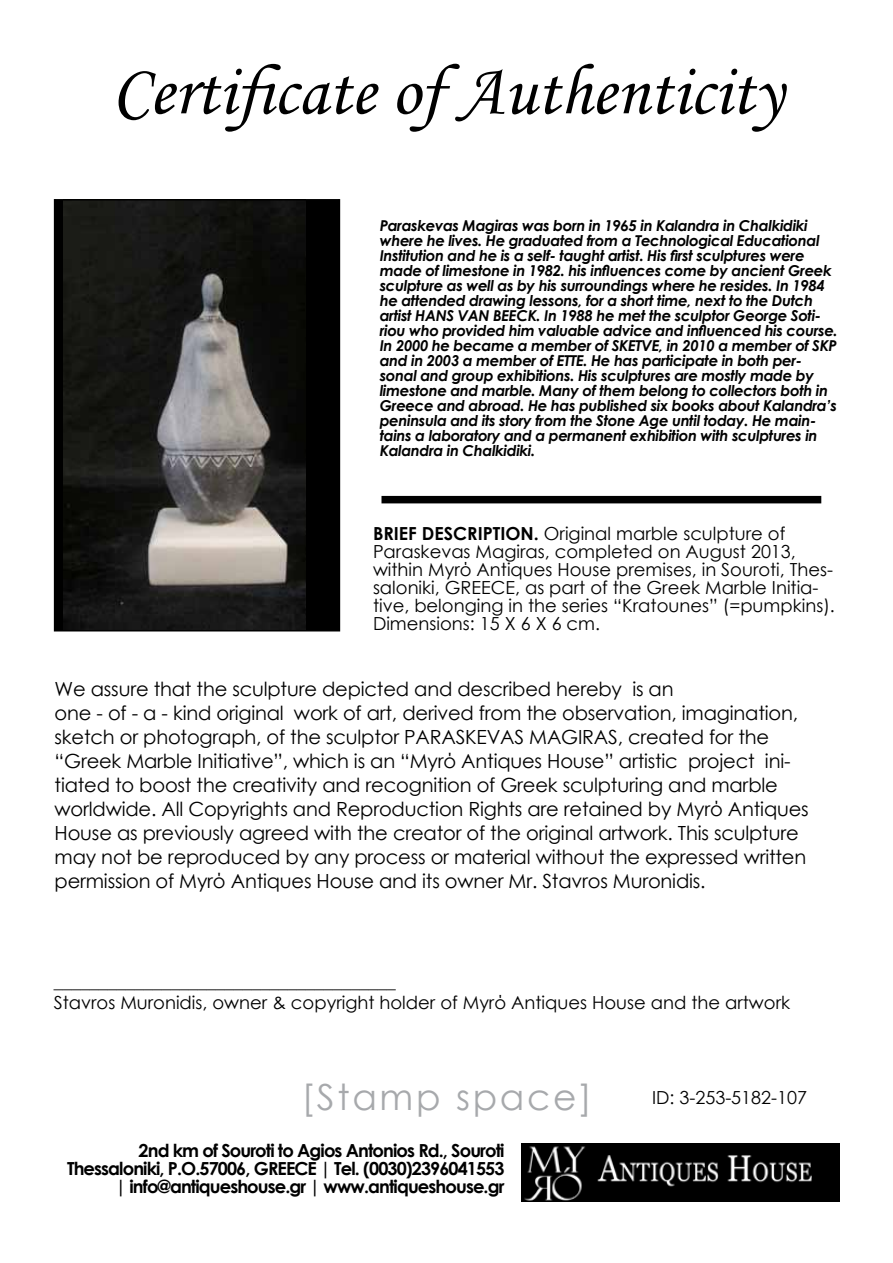
<style>
.page{position:relative;width:893px;height:1263px;background:#fff}
.page>*{position:absolute;margin:0;border:0;box-sizing:border-box;transform-origin:0 0}
.t1{font:72px "Monotype Corsiva";color:#000}
.t2{font:36px "Century Gothic";letter-spacing:.075em;color:#a7a9ac}
.t3{font:19.5px/24px "Century Gothic";letter-spacing:-.01em;color:#000}
.t4{font:18px/18px "Century Gothic";color:#000}
.t5{font:700 18px/18px "Century Gothic";letter-spacing:-.05em;color:#000;text-align:right}
.t6{font:italic 700 15px/15px "Century Gothic";letter-spacing:-.025em;color:#000}
.s1{font-weight:700}
</style>
<div class="page">
<div style="left:55px;top:200px;width:284px;height:431px;background:#000"></div>
<img style="left:64px;top:202px;width:242px;height:426px">
<div style="left:54px;top:199px;width:286px;height:432px;border:2px solid #000"></div>
<img style="left:521px;top:1144px;width:319px;height:57px">
<div style="left:381px;top:496px;width:440px;height:7px;background:#000"></div>
<h1 class="t1" style="left:112px;top:48px;width:673px">Certificate of Authenticity</h1>
<p class="t6" style="left:380px;top:217px;width:459px">Paraskevas Magiras was born in 1965 in Kalandra in Chalkidiki where he lives. He graduated from a Technological Educational Institution and he is a self- taught artist. His first sculptures were made of limestone in 1982. his influences come by ancient Greek sculpture as well as by his surroundings where he resides. In 1984 he attended drawing lessons, for a short time, next to the Dutch artist HANS VAN BEECK. In 1988 he met the sculptor George Soti&shy;riou who provided him valuable advice and influenced his course.<br>In 2000 he became a member of SKETVE, in 2010 a member of SKP and in 2003 a member of ETTE. He has participate in both per&shy;sonal and group exhibitions. His sculptures are mostly made by limestone and marble. Many of them belong to collectors both in Greece and abroad. He has published six books about Kalandra’s peninsula and its story from the Stone Age until today. He main&shy;tains a laboratory and a permanent exhibition with sculptures in Kalandra in Chalkidiki.</p>
<p class="t4" style="left:373px;top:524px;width:463px"><span class="s1">BRIEF DESCRIPTION.</span> Original marble sculpture of Paraskevas Magiras, completed on August 2013, within Myrό Antiques House premises, in Souroti, Thes&shy;saloniki, GREECE, as part of the Greek Marble Initia&shy;tive, belonging in the series “Kratounes” (=pumpkins).<br>Dimensions: 15 X 6 X 6 cm.</p>
<p class="t3" style="left:55px;top:677px;width:756px">We assure that the sculpture depicted and described hereby is an<br>one - of - a - kind original work of art, derived from the observation, imagination, sketch or photograph, of the sculptor PARASKEVAS MAGIRAS, created for the “Greek Marble Initiative”, which is an “Myrό Antiques House” artistic project ini&shy;tiated to boost the creativity and recognition of Greek sculpturing and marble worldwide. All Copyrights and Reproduction Rights are retained by Myrό Antiques House as previously agreed with the creator of the original artwork. This sculpture may not be reproduced by any process or material without the expressed written permission of Myrό Antiques House and its owner Mr. Stavros Muronidis.</p>
<p class="t4" style="left:54px;top:970px;width:738px;line-height:21.6px">______________________________________<br>Stavros Muronidis, owner &amp; copyright holder of Myrό Antiques House and the artwork</p>
<h2 class="t2" style="left:301px;top:1071px;width:292px">[Stamp space]</h2>
<p class="t4" style="left:652px;top:1088px;width:157px">ID: 3-253-5182-107</p>
<p class="t5" style="left:67px;top:1141px;width:439px">2nd km of Souroti to Agios Antonios Rd., Souroti<br>Thessaloniki, P.O.57006, GREECE | Tel. (0030)2396041553 | info@antiqueshouse.gr | www.antiqueshouse.gr</p>
</div>
